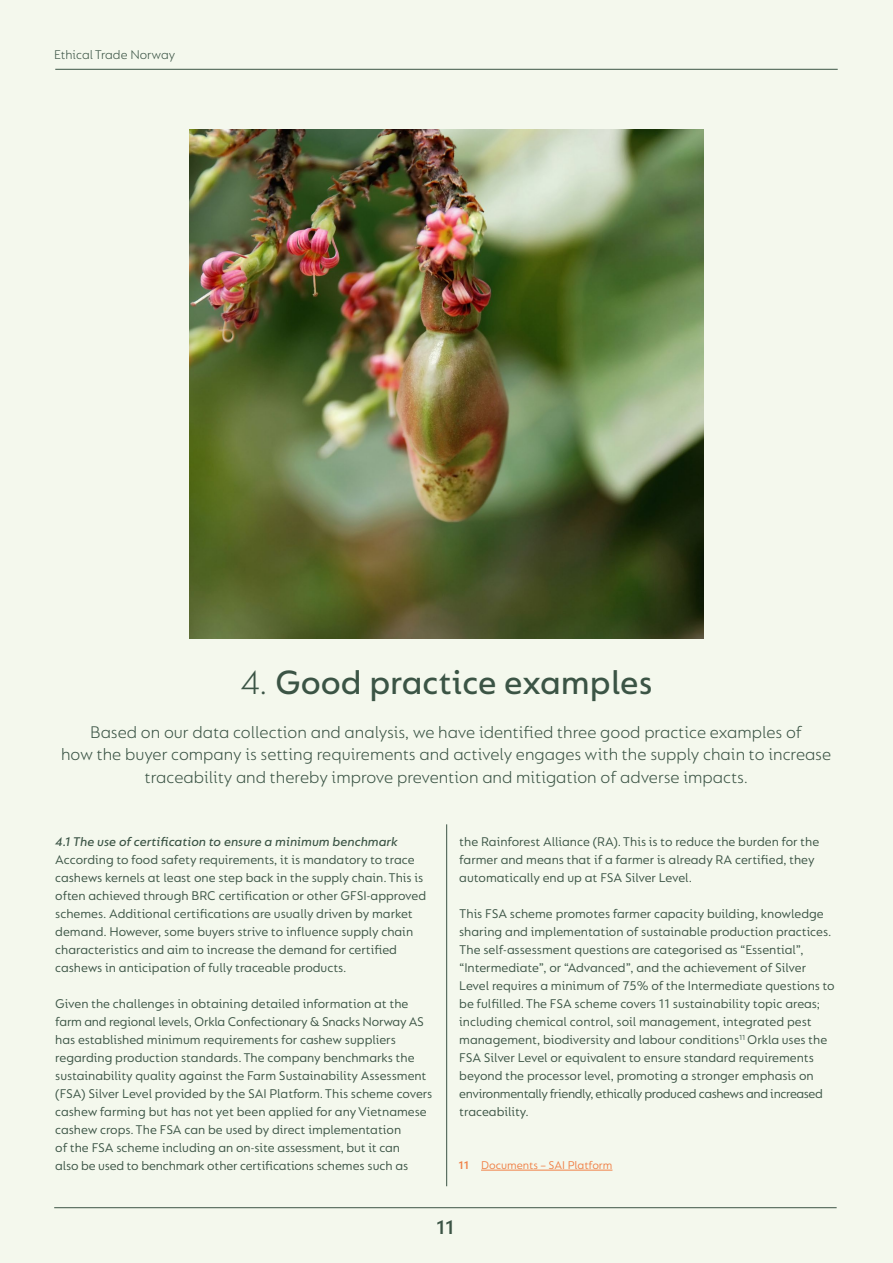
<style>
.page{position:relative;width:893px;height:1263px;background:#f4f8ed}
.page>*{position:absolute;margin:0;border:0;box-sizing:border-box;transform-origin:0 0}
.t1{font:500 36px "FS Lucas Pro";color:#3b5445}
.t2{font:600 21px "FS Lucas Pro";color:#3b5445}
.t3{font:300 18px/22.5px "FS Lucas Pro";color:#3b5445;text-align:center}
.t4{font:13.5px/18px "FS Lucas Pro";color:#3b5445}
.t5{font:italic 500 13.5px "FS Lucas Pro";color:#3b5445}
.t6{font:300 13.5px "FS Lucas Pro";color:#3b5445}
.t7{font:12px "FS Lucas Pro";color:#f08046}
.s1{font-weight:300}
.s2{font-weight:600}
</style>
<div class="page">
<img style="left:190px;top:130px;width:513px;height:509px">
<hr style="left:481px;top:1170px;width:131px;height:1px;background:#f08046">
<hr style="left:446px;top:824px;width:1px;height:362px;background:#3b5445">
<hr style="left:55px;top:69px;width:783px;height:1px;background:#3b5445">
<hr style="left:54px;top:1207px;width:783px;height:1px;background:#3b5445">
<p class="t6" style="left:54px;top:47px;width:122px">Ethical Trade Norway</p>
<h1 class="t1" style="left:241px;top:662px;width:413px"><span class="s1">4.</span> Good practice examples</h1>
<p class="t3" style="left:61px;top:720px;width:772px">Based on our data collection and analysis, we have identified three good practice examples of<br>how the buyer company is setting requirements and actively engages with the supply chain to increase traceability and thereby improve prevention and mitigation of adverse impacts.</p>
<p class="t5" style="left:55px;top:834px;width:344px">4.1 The use of certification to ensure a minimum benchmark</p>
<p class="t4" style="left:55px;top:850px;width:372px">According to food safety requirements, it is mandatory to trace cashews kernels at least one step back in the supply chain. This is often achieved through BRC certification or other GFSI-approved schemes. Additional certifications are usually driven by market demand. However, some buyers strive to influence supply chain characteristics and aim to increase the demand for certified cashews in anticipation of fully traceable products.</p>
<p class="t4" style="left:55px;top:994px;width:379px">Given the challenges in obtaining detailed information at the farm and regional levels, Orkla Confectionary &amp; Snacks Norway AS has established minimum requirements for cashew suppliers regarding production standards. The company benchmarks the sustainability quality against the Farm Sustainability Assessment (FSA) Silver Level provided by the SAI Platform. This scheme covers cashew farming but has not yet been applied for any Vietnamese cashew crops. The FSA can be used by direct implementation<br>of the FSA scheme including an on-site assessment, but it can<br>also be used to benchmark other certifications schemes such as</p>
<p class="t4" style="left:459px;top:832px;width:361px">the Rainforest Alliance (RA). This is to reduce the burden for the farmer and means that if a farmer is already RA certified, they automatically end up at FSA Silver Level.</p>
<p class="t4" style="left:459px;top:904px;width:377px">This FSA scheme promotes farmer capacity building, knowledge sharing and implementation of sustainable production practices.<br>The self-assessment questions are categorised as “Essential”, “Intermediate”, or “Advanced”, and the achievement of Silver Level requires a minimum of 75% of the Intermediate questions to be fulfilled. The FSA scheme covers 11 sustainability topic areas; including chemical control, soil management, integrated pest management, biodiversity and labour conditions<sup>11</sup> Orkla uses the FSA Silver Level or equivalent to ensure standard requirements beyond the processor level, promoting a stronger emphasis on environmentally friendly, ethically produced cashews and increased traceability.</p>
<p class="t7" style="left:459px;top:1158px;width:155px"><span class="s2">11</span> Documents – SAI Platform</p>
<h2 class="t2" style="left:436px;top:1215px;width:20px">11</h2>
</div>
